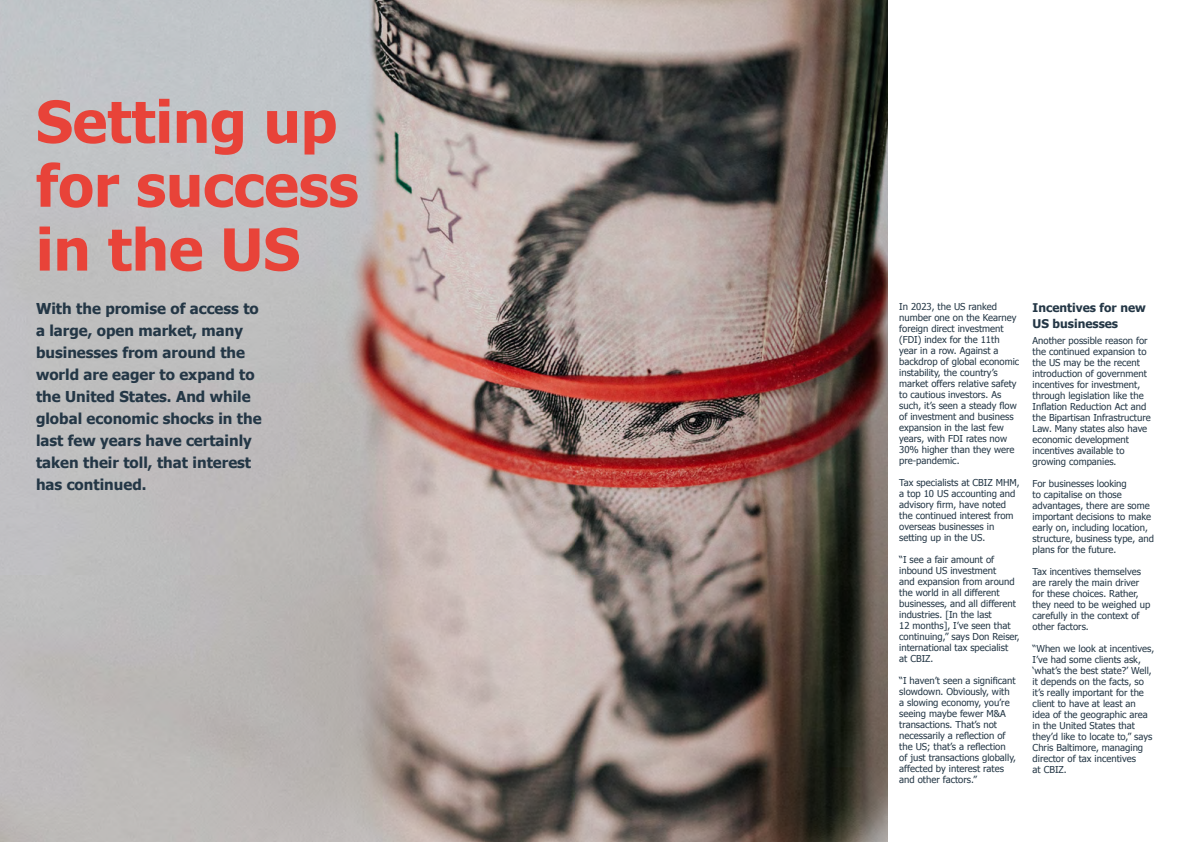
<style>
.page{position:relative;width:1191px;height:842px;background:#fff}
.page>*{position:absolute;margin:0;border:0;box-sizing:border-box;transform-origin:0 0}
.t1{font:700 58px/63.9px "Tahoma";color:#e84339}
.t2{font:700 15px/22px "Tahoma";color:#243746}
.t3{font:700 12px/16px "Tahoma";color:#243746}
.t4{font:9.5px/11px "Tahoma";color:#243746}
</style>
<div class="page">
<img style="left:0;top:0;width:887px;height:842px">
<h1 class="t1" style="left:36px;top:86px;width:324px">Setting up for success in the US</h1>
<p class="t2" style="left:36px;top:296px;width:227px">With the promise of access to a large, open market, many businesses from around the world are eager to expand to the United States. And while global economic shocks in the last few years have certainly taken their toll, that interest has continued.</p>
<p class="t4" style="left:899px;top:300px;width:122px">In 2023, the US ranked number one on the Kearney foreign direct investment (FDI) index for the 11th year in a row. Against a backdrop of global economic instability, the country’s market offers relative safety to cautious investors. As such, it’s seen a steady flow of investment and business expansion in the last few years, with FDI rates now<br>30% higher than they were pre-pandemic.</p>
<p class="t4" style="left:899px;top:476px;width:122px">Tax specialists at CBIZ MHM, a top 10 US accounting and advisory firm, have noted the continued interest from overseas businesses in setting up in the US.</p>
<p class="t4" style="left:899px;top:553px;width:122px">“I see a fair amount of inbound US investment<br>and expansion from around the world in all different businesses, and all different industries. [In the last<br>12 months], I’ve seen that continuing,” says Don Reiser, international tax specialist<br>at CBIZ.</p>
<p class="t4" style="left:899px;top:674px;width:118px">“I haven’t seen a significant slowdown. Obviously, with a slowing economy, you’re seeing maybe fewer M&amp;A transactions. That’s not necessarily a reflection of the US; that’s a reflection of just transactions globally, affected by interest rates and other factors.”</p>
<p class="t3" style="left:1032px;top:298px;width:115px">Incentives for new<br>US businesses</p>
<p class="t4" style="left:1032px;top:335px;width:120px">Another possible reason for the continued expansion to the US may be the recent introduction of government incentives for investment, through legislation like the<br>Inflation Reduction Act and the Bipartisan Infrastructure<br>Law. Many states also have economic development incentives available to growing companies.</p>
<p class="t4" style="left:1032px;top:478px;width:123px">For businesses looking<br>to capitalise on those advantages, there are some important decisions to make early on, including location, structure, business type, and plans for the future.</p>
<p class="t4" style="left:1032px;top:566px;width:119px">Tax incentives themselves are rarely the main driver for these choices. Rather, they need to be weighed up carefully in the context of other factors.</p>
<p class="t4" style="left:1032px;top:643px;width:123px">“When we look at incentives,<br>I’ve had some clients ask, ‘what’s the best state?’ Well, it depends on the facts, so it’s really important for the client to have at least an idea of the geographic area in the United States that they’d like to locate to,” says<br>Chris Baltimore, managing director of tax incentives<br>at CBIZ.</p>
</div>
